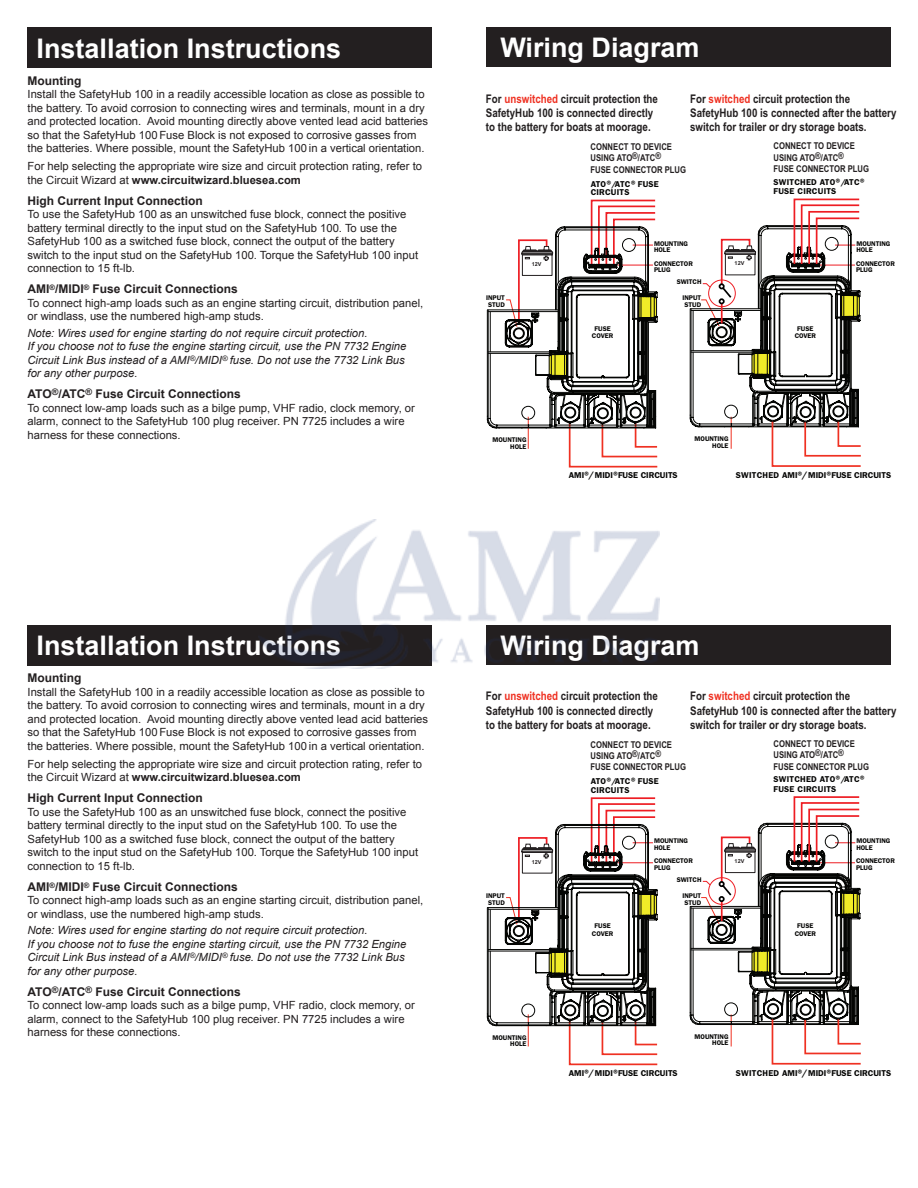
<style>
.page{position:relative;width:918px;height:1188px;background:#fff}
.page>*{position:absolute;margin:0;border:0;box-sizing:border-box;transform-origin:0 0}
.t1{font:700 27px "Arial";color:#fff}
.t2{font:700 12px "Arial";color:#231f20}
.t3{font:700 12px "Arial Narrow";color:#231f20}
.t4{font:700 11.85px/14.2px "Arial Narrow";color:#231f20}
.t5{font:11.25px/13.5px "Arial";color:#231f20}
.t6{font:italic 11.25px/13.5px "Arial";color:#231f20}
.t7{font:700 9.45px/11.2px "Arial Narrow";color:#231f20}
.t8{font:600 8.55px "ITC Franklin Gothic Std";letter-spacing:-.005em;color:#050504}
.t9{font:600 8.55px/8.9px "ITC Franklin Gothic Std";letter-spacing:.025em;color:#050504}
.t10{font:600 6.75px/6.8px "ITC Franklin Gothic Std";letter-spacing:-.005em;color:#050504}
.t11{font:700 5.4px "Arial";color:#231f20}
.s1{font-weight:700}
.s2{color:#ef3122}
.s3{font-size:11.85px}
.s4{font-size:9.45px}
</style>
<div class="page">
<div style="left:486px;top:28px;width:405px;height:39px;background:#231f20"></div>
<div style="left:27px;top:28px;width:405px;height:40px;background:#231f20"></div>
<svg style="left:487px;top:198px;width:374px;height:270px"></svg>
<div style="left:486px;top:625px;width:405px;height:40px;background:#231f20"></div>
<svg style="left:487px;top:796px;width:374px;height:270px"></svg>
<div style="left:27px;top:625px;width:405px;height:41px;background:#231f20"></div>
<img style="left:258px;top:519px;width:402px;height:150px">
<p class="t1" style="left:37px;top:30px;width:306px">Installation Instructions</p>
<p class="t1" style="left:500px;top:30px;width:201px">Wiring Diagram</p>
<p class="t2" style="left:28px;top:73px;width:55px">Mounting</p>
<p class="t5" style="left:28px;top:88px;width:402px">Install the SafetyHub 100 in a readily accessible location as close as possible to the battery. To avoid corrosion to connecting wires and terminals, mount in a dry and protected location. Avoid mounting directly above vented lead acid batteries so that the SafetyHub 100 Fuse Block is not exposed to corrosive gasses from the batteries. Where possible, mount the SafetyHub 100 in a vertical orientation.</p>
<p class="t5" style="left:28px;top:160px;width:396px">For help selecting the appropriate wire size and circuit protection rating, refer to the Circuit Wizard at <span class="s1">www.circuitwizard.bluesea.com</span></p>
<p class="t2" style="left:28px;top:193px;width:177px">High Current Input Connection</p>
<p class="t5" style="left:28px;top:208px;width:392px">To use the SafetyHub 100 as an unswitched fuse block, connect the positive battery terminal directly to the input stud on the SafetyHub 100. To use the SafetyHub 100 as a switched fuse block, connect the output of the battery switch to the input stud on the SafetyHub 100. Torque the SafetyHub 100 input connection to 15 ft-lb.</p>
<p class="t2" style="left:28px;top:281px;width:212px">AMI<sup>®</sup>/MIDI<sup>®</sup> Fuse Circuit Connections</p>
<p class="t5" style="left:28px;top:296px;width:397px">To connect high-amp loads such as an engine starting circuit, distribution panel, or windlass, use the numbered high-amp studs.</p>
<p class="t6" style="left:28px;top:326px;width:342px">Note: Wires used for engine starting do not require circuit protection.</p>
<p class="t6" style="left:28px;top:340px;width:380px">If you choose not to fuse the engine starting circuit, use the PN 7732 Engine<br>Circuit Link Bus instead of a AMI<sup>®</sup>/MIDI<sup>®</sup> fuse. Do not use the 7732 Link Bus</p>
<p class="t6" style="left:28px;top:367px;width:112px">for any other purpose.</p>
<p class="t2" style="left:28px;top:386px;width:215px">ATO<sup>®</sup>/ATC<sup>®</sup> Fuse Circuit Connections</p>
<p class="t5" style="left:28px;top:401px;width:389px">To connect low-amp loads such as a bilge pump, VHF radio, clock memory, or alarm, connect to the SafetyHub 100 plug receiver. PN 7725 includes a wire harness for these connections.</p>
<p class="t4" style="left:690px;top:91px;width:208px">For <span class="s2">switched</span> circuit protection the<br>SafetyHub 100 is connected after the battery</p>
<p class="t3" style="left:690px;top:118px;width:178px"><span class="s3">switch</span> for trailer or dry storage boats.</p>
<p class="t7" style="left:774px;top:140px;width:97px">CONNECT TO DEVICE<br>USING ATO®/ATC®<br>FUSE CONNECTOR PLUG</p>
<p class="t9" style="left:774px;top:177px;width:95px;line-height:9.4px">SWITCHED ATO<span class="s4">®</span>/ATC<span class="s4">®<br></span>FUSE CIRCUITS</p>
<p class="t4" style="left:486px;top:91px;width:174px">For <span class="s2">unswitched</span> circuit protection the<br>SafetyHub 100 is connected directly</p>
<p class="t3" style="left:486px;top:118px;width:166px"><span class="s3">to the battery</span> for boats at moorage.</p>
<p class="t7" style="left:591px;top:141px;width:97px">CONNECT TO DEVICE<br>USING ATO®/ATC®<br>FUSE CONNECTOR PLUG</p>
<p class="t9" style="left:591px;top:179px;width:70px">ATO<span class="s4">®</span>/ATC<span class="s4">®</span>FUSE<br>CIRCUITS</p>
<p class="t10" style="left:654px;top:240px;width:36px">MOUNTING<br>HOLE</p>
<p class="t10" style="left:677px;top:278px;width:26px">SWITCH</p>
<p class="t10" style="left:856px;top:240px;width:36px">MOUNTING<br>HOLE</p>
<p class="t10" style="left:856px;top:260px;width:40px">CONNECTOR<br>PLUG</p>
<p class="t10" style="left:654px;top:260px;width:40px">CONNECTOR<br>PLUG</p>
<p class="t11" style="left:735px;top:260px;width:11px">12V</p>
<p class="t11" style="left:532px;top:260px;width:11px">12V</p>
<p class="t10" style="left:682px;top:295px;width:20px;text-align:center">INPUT<br>STUD</p>
<p class="t10" style="left:486px;top:295px;width:20px;text-align:center">INPUT<br>STUD</p>
<p class="t10" style="left:592px;top:325px;width:23px;line-height:7.6px;text-align:center">FUSE<br>COVER</p>
<p class="t10" style="left:795px;top:325px;width:23px;line-height:7.6px;text-align:center">FUSE<br>COVER</p>
<p class="t10" style="left:695px;top:435px;width:36px;text-align:right">MOUNTING<br>HOLE</p>
<p class="t10" style="left:493px;top:436px;width:36px;text-align:right">MOUNTING<br>HOLE</p>
<p class="t8" style="left:569px;top:470px;width:110px">AMI<span class="s4">®/</span>MIDI<span class="s4">®</span>FUSE CIRCUITS</p>
<p class="t8" style="left:736px;top:470px;width:157px">SWITCHED AMI<span class="s4">®/</span>MIDI<span class="s4">®</span>FUSE CIRCUITS</p>
<p class="t1" style="left:37px;top:628px;width:306px">Installation Instructions</p>
<p class="t2" style="left:28px;top:670px;width:55px">Mounting</p>
<p class="t5" style="left:28px;top:685px;width:402px">Install the SafetyHub 100 in a readily accessible location as close as possible to the battery. To avoid corrosion to connecting wires and terminals, mount in a dry and protected location. Avoid mounting directly above vented lead acid batteries so that the SafetyHub 100 Fuse Block is not exposed to corrosive gasses from the batteries. Where possible, mount the SafetyHub 100 in a vertical orientation.</p>
<p class="t5" style="left:28px;top:757px;width:396px">For help selecting the appropriate wire size and circuit protection rating, refer to the Circuit Wizard at <span class="s1">www.circuitwizard.bluesea.com</span></p>
<p class="t2" style="left:28px;top:790px;width:177px">High Current Input Connection</p>
<p class="t5" style="left:28px;top:805px;width:392px">To use the SafetyHub 100 as an unswitched fuse block, connect the positive battery terminal directly to the input stud on the SafetyHub 100. To use the SafetyHub 100 as a switched fuse block, connect the output of the battery switch to the input stud on the SafetyHub 100. Torque the SafetyHub 100 input connection to 15 ft-lb.</p>
<p class="t2" style="left:28px;top:879px;width:212px">AMI<sup>®</sup>/MIDI<sup>®</sup> Fuse Circuit Connections</p>
<p class="t5" style="left:28px;top:894px;width:397px">To connect high-amp loads such as an engine starting circuit, distribution panel, or windlass, use the numbered high-amp studs.</p>
<p class="t6" style="left:28px;top:924px;width:342px">Note: Wires used for engine starting do not require circuit protection.</p>
<p class="t6" style="left:28px;top:937px;width:380px">If you choose not to fuse the engine starting circuit, use the PN 7732 Engine<br>Circuit Link Bus instead of a AMI<sup>®</sup>/MIDI<sup>®</sup> fuse. Do not use the 7732 Link Bus</p>
<p class="t6" style="left:28px;top:964px;width:112px">for any other purpose.</p>
<p class="t2" style="left:28px;top:984px;width:215px">ATO<sup>®</sup>/ATC<sup>®</sup> Fuse Circuit Connections</p>
<p class="t5" style="left:28px;top:999px;width:389px">To connect low-amp loads such as a bilge pump, VHF radio, clock memory, or alarm, connect to the SafetyHub 100 plug receiver. PN 7725 includes a wire harness for these connections.</p>
<p class="t1" style="left:500px;top:628px;width:201px">Wiring Diagram</p>
<p class="t4" style="left:690px;top:688px;width:208px">For <span class="s2">switched</span> circuit protection the<br>SafetyHub 100 is connected after the battery</p>
<p class="t3" style="left:690px;top:716px;width:178px"><span class="s3">switch</span> for trailer or dry storage boats.</p>
<p class="t7" style="left:774px;top:738px;width:97px">CONNECT TO DEVICE<br>USING ATO®/ATC®<br>FUSE CONNECTOR PLUG</p>
<p class="t9" style="left:774px;top:775px;width:95px;line-height:9.4px">SWITCHED ATO<span class="s4">®</span>/ATC<span class="s4">®<br></span>FUSE CIRCUITS</p>
<p class="t4" style="left:486px;top:688px;width:174px">For <span class="s2">unswitched</span> circuit protection the<br>SafetyHub 100 is connected directly</p>
<p class="t3" style="left:486px;top:716px;width:166px"><span class="s3">to the battery</span> for boats at moorage.</p>
<p class="t7" style="left:591px;top:738px;width:97px">CONNECT TO DEVICE<br>USING ATO®/ATC®<br>FUSE CONNECTOR PLUG</p>
<p class="t9" style="left:591px;top:777px;width:70px">ATO<span class="s4">®</span>/ATC<span class="s4">®</span>FUSE<br>CIRCUITS</p>
<p class="t10" style="left:486px;top:892px;width:20px;text-align:center">INPUT<br>STUD</p>
<p class="t11" style="left:532px;top:858px;width:11px">12V</p>
<p class="t10" style="left:654px;top:838px;width:36px">MOUNTING<br>HOLE</p>
<p class="t10" style="left:677px;top:876px;width:26px">SWITCH</p>
<p class="t10" style="left:654px;top:858px;width:40px">CONNECTOR<br>PLUG</p>
<p class="t10" style="left:682px;top:892px;width:20px;text-align:center">INPUT<br>STUD</p>
<p class="t11" style="left:735px;top:857px;width:11px">12V</p>
<p class="t10" style="left:592px;top:922px;width:23px;line-height:7.6px;text-align:center">FUSE<br>COVER</p>
<p class="t10" style="left:795px;top:922px;width:23px;line-height:7.6px;text-align:center">FUSE<br>COVER</p>
<p class="t10" style="left:856px;top:838px;width:36px">MOUNTING<br>HOLE</p>
<p class="t10" style="left:856px;top:858px;width:40px">CONNECTOR<br>PLUG</p>
<p class="t10" style="left:493px;top:1034px;width:36px;text-align:right">MOUNTING<br>HOLE</p>
<p class="t8" style="left:569px;top:1068px;width:110px">AMI<span class="s4">®/</span>MIDI<span class="s4">®</span>FUSE CIRCUITS</p>
<p class="t10" style="left:695px;top:1033px;width:36px;text-align:right">MOUNTING<br>HOLE</p>
<p class="t8" style="left:736px;top:1068px;width:157px">SWITCHED AMI<span class="s4">®/</span>MIDI<span class="s4">®</span>FUSE CIRCUITS</p>
</div>
